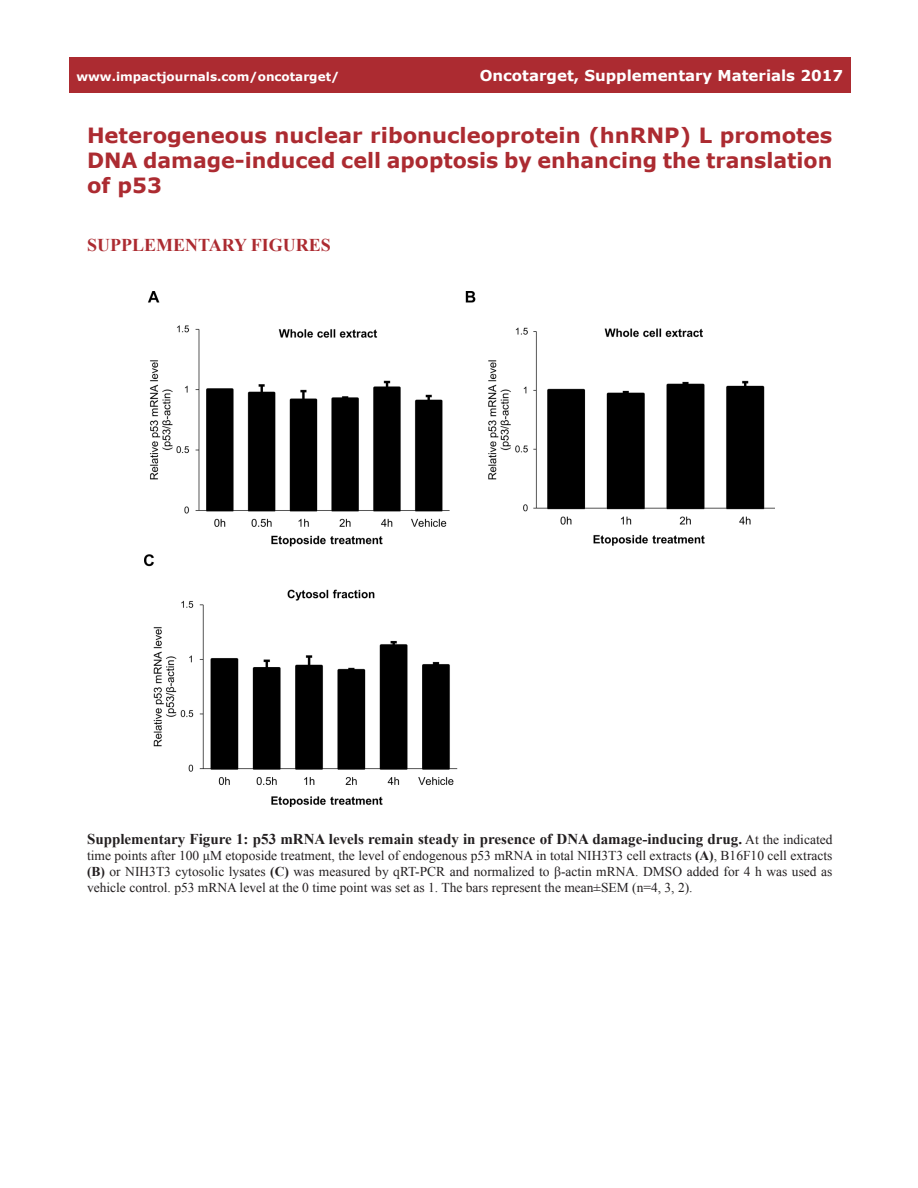
<style>
.page{position:relative;width:918px;height:1188px;background:#fff}
.page>*{position:absolute;margin:0;border:0;box-sizing:border-box;transform-origin:0 0}
.t1{font:700 21px/25.2px "Verdana";color:#ac2b31;text-align:justify}
.Heading{font:700 18px "Times New Roman";color:#ac2b31}
.figuretext{font:700 15px "Times New Roman";color:#231f20}
.t2{font:700 15px "Verdana";color:#fff}
.figuretext-2{font:13.5px/16.2px "Times New Roman";color:#231f20;text-align:justify}
.t3{font:700 12px "Verdana";color:#fff}
.s1{font-weight:400;font-size:13.5px}
.s2{font-weight:700}
</style>
<div class="page">
<div style="left:69px;top:57px;width:781px;height:36px;background:#ac2b31"></div>
<img style="left:145px;top:291px;width:630px;height:515px">
<p class="t3" style="left:76px;top:68px;width:264px">www.impactjournals.com/oncotarget/</p>
<p class="t2" style="left:480px;top:65px;width:365px">Oncotarget, Supplementary Materials 2017</p>
<p class="t1" style="left:87px;top:122px;width:747px">Heterogeneous nuclear ribonucleoprotein (hnRNP) L promotes DNA damage-induced cell apoptosis by enhancing the translation of p53</p>
<p class="Heading" style="left:87px;top:232px;width:245px">SUPPLEMENTARY FIGURES</p>
<p class="figuretext" style="left:87px;top:828px;width:747px">Supplementary Figure 1: p53 mRNA levels remain steady in presence of DNA damage-inducing drug. <span class="s1">At the indicated</span></p>
<p class="figuretext-2" style="left:87px;top:847px;width:747px">time points after 100 μM etoposide treatment, the level of endogenous p53 mRNA in total NIH3T3 cell extracts <span class="s2">(A)</span>, B16F10 cell extracts <span class="s2">(B)</span> or NIH3T3 cytosolic lysates <span class="s2">(C)</span> was measured by qRT-PCR and normalized to β-actin mRNA. DMSO added for 4 h was used as vehicle control. p53 mRNA level at the 0 time point was set as 1. The bars represent the mean±SEM (n=4, 3, 2).</p>
</div>
